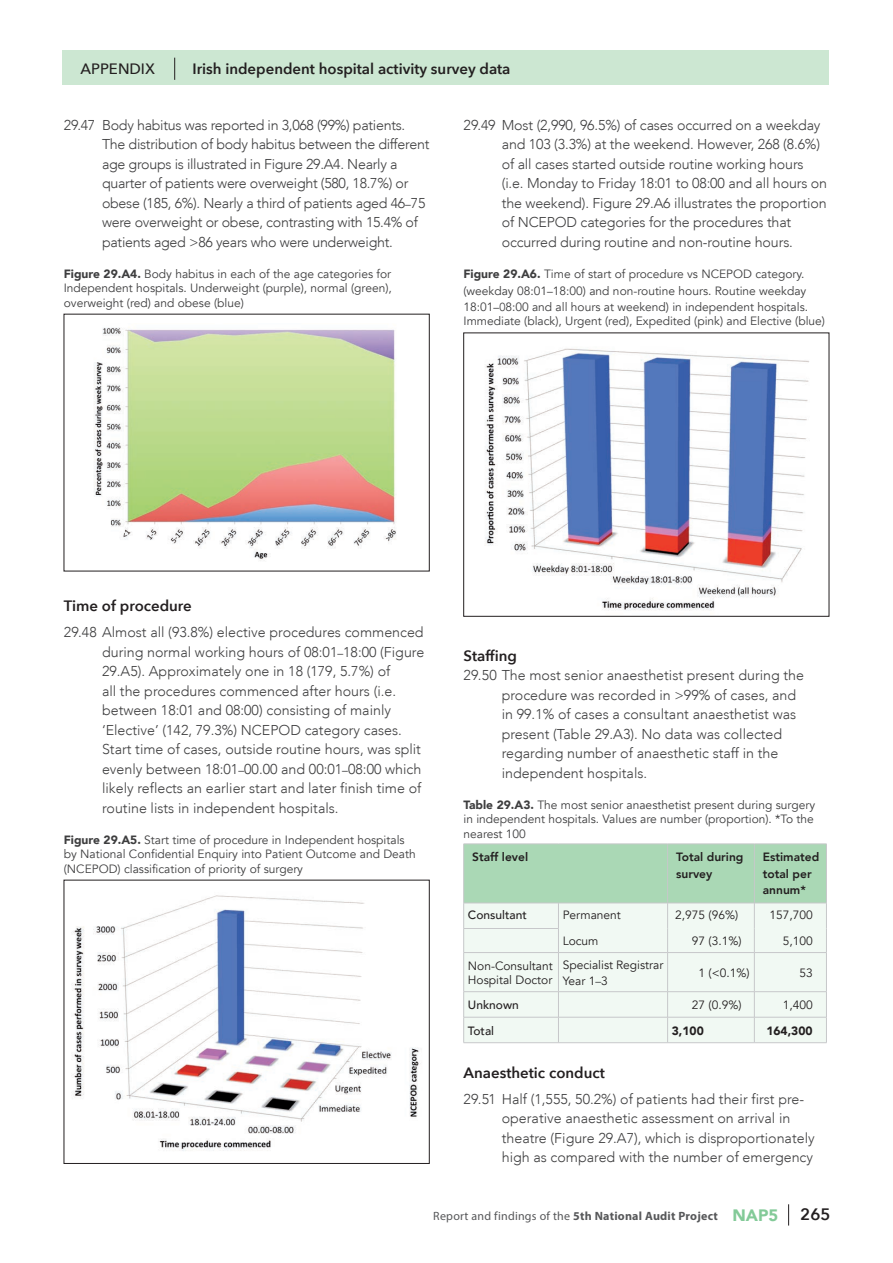
<style>
.page{position:relative;width:893px;height:1263px;background:#fff}
.page>*{position:absolute;margin:0;border:0;box-sizing:border-box;transform-origin:0 0}
.t1{font:600 16.5px "Avenir Next";color:#231f20}
.t2{font:600 15px "Avenir Next";color:#231f20}
.t3{font:500 15px "Avenir Next";color:#231f20}
.t4{font:300 14.25px/19.5px "Avenir LT";color:#3e3e3f}
.t5{font:300 14.25px/19.5px "Avenir LT";letter-spacing:-.02em;color:#3e3e3f}
.t6{font:12px/14.2px "Avenir";color:#3e3e3f}
.t7{font:12px/14.4px "Avenir";color:#231f20}
.t8{font:800 12px/16.5px "Avenir LT";color:#231f20}
.t9{font:700 12px "Myriad Pro";letter-spacing:.02em;color:#57585a}
.t10{font:500 12px "Avenir";color:#231f20}
.t11{font:900 12px "Avenir";color:#231f20}
.s1{font-size:11.7px}
.s2{font-weight:900}
.s3{font-family:"Avenir LT";font-weight:300;font-size:11.7px}
.s4{font-family:"Avenir LT";font-weight:300;font-size:11.7px;color:#3e3e3f}
.s5{font-weight:400}
.s6{font-family:"Avenir";font-weight:900;font-size:16.5px;color:#83ca98}
</style>
<div class="page">
<svg style="left:788px;top:1204px;width:1px;height:21px"></svg>
<div style="left:171px;top:50px;width:658px;height:35px;background:#cce7d2"></div>
<div style="left:62px;top:50px;width:111px;height:35px;background:#cce7d2"></div>
<svg style="left:174px;top:58px;width:1px;height:22px"></svg>
<img style="left:485px;top:348px;width:324px;height:263px">
<div style="left:464px;top:953px;width:362px;height:89px;background:#f1f9f3"></div>
<hr style="left:463px;top:952px;width:95px;height:1px;background:#c7c8ca">
<hr style="left:558px;top:952px;width:110px;height:1px;background:#c7c8ca">
<hr style="left:558px;top:953px;width:1px;height:38px;background:#c7c8ca">
<hr style="left:668px;top:952px;width:86px;height:1px;background:#c7c8ca">
<hr style="left:667px;top:953px;width:1px;height:38px;background:#c7c8ca">
<hr style="left:754px;top:952px;width:73px;height:1px;background:#c7c8ca">
<hr style="left:754px;top:953px;width:1px;height:38px;background:#c7c8ca">
<hr style="left:463px;top:991px;width:95px;height:1px;background:#c7c8ca">
<hr style="left:558px;top:991px;width:110px;height:1px;background:#c7c8ca">
<hr style="left:668px;top:991px;width:86px;height:1px;background:#c7c8ca">
<hr style="left:754px;top:991px;width:73px;height:1px;background:#c7c8ca">
<svg style="left:558px;top:992px;width:1px;height:50px"></svg>
<svg style="left:667px;top:992px;width:1px;height:50px"></svg>
<svg style="left:754px;top:992px;width:1px;height:50px"></svg>
<hr style="left:463px;top:1017px;width:95px;height:1px;background:#c7c8ca">
<hr style="left:558px;top:1017px;width:110px;height:1px;background:#c7c8ca">
<hr style="left:668px;top:1017px;width:86px;height:1px;background:#c7c8ca">
<hr style="left:754px;top:1017px;width:73px;height:1px;background:#c7c8ca">
<hr style="left:463px;top:1042px;width:95px;height:1px;background:#c7c8ca">
<hr style="left:558px;top:1042px;width:110px;height:1px;background:#c7c8ca">
<hr style="left:668px;top:1042px;width:86px;height:1px;background:#c7c8ca">
<hr style="left:754px;top:1042px;width:73px;height:1px;background:#c7c8ca">
<svg style="left:463px;top:844px;width:364px;height:108px"></svg>
<hr style="left:463px;top:953px;width:1px;height:38px;background:#c7c8ca">
<hr style="left:826px;top:953px;width:1px;height:38px;background:#c7c8ca">
<svg style="left:463px;top:992px;width:1px;height:50px"></svg>
<svg style="left:826px;top:992px;width:1px;height:50px"></svg>
<img style="left:94px;top:327px;width:302px;height:234px">
<img style="left:72px;top:895px;width:349px;height:256px">
<p class="t3" style="left:80px;top:59px;width:11px">APPENDIX</p>
<p class="t2" style="left:192px;top:59px;width:319px">Irish independent hospital activity survey data</p>
<p class="t5" style="left:102px;top:115px;width:329px;text-indent:-38px">29.47 Body habitus was reported in 3,068 (99%) patients.<br>The distribution of body habitus between the different age groups is illustrated in Figure 29.A4. Nearly a quarter of patients were overweight (580, 18.7%) or obese (185, 6%). Nearly a third of patients aged 46<span class="s1">–</span>75 were overweight or obese, contrasting with 15.4% of patients aged &gt;86 years who were underweight.</p>
<p class="t6" style="left:64px;top:267px;width:330px;text-align:justify"><span class="s2">Figure 29.A4.</span> Body habitus in each of the age categories for Independent hospitals. Underweight (purple), normal (green), overweight (red) and obese (blue)</p>
<p class="t4" style="left:502px;top:115px;width:327px;text-indent:-38px">29.49 Most (2,990, 96.5%) of cases occurred on a weekday and 103 (3.3%) at the weekend. However, 268 (8.6%) of all cases started outside routine working hours (i.e. Monday to Friday 18:01 to 08:00 and all hours on the weekend). Figure 29.A6 illustrates the proportion of NCEPOD categories for the procedures that occurred during routine and non-routine hours.</p>
<p class="t6" style="left:463px;top:266px;width:346px;line-height:16.5px"><span class="s2">Figure 29.A6.</span> Time of start of procedure vs NCEPOD category. (weekday 08:01<span class="s3">–</span>18:00) and non-routine hours. Routine weekday<br>18:01<span class="s3">–0</span>8:00 and all hours at weekend) in independent hospitals.</p>
<p class="t6" style="left:463px;top:314px;width:363px">Immediate (black), Urgent (red), Expedited (pink) and Elective (blue)</p>
<p class="t2" style="left:64px;top:597px;width:129px">Time of procedure</p>
<p class="t4" style="left:102px;top:623px;width:324px;text-indent:-38px">29.48 Almost all (93.8%) elective procedures commenced during normal working hours of 08:01<span class="s1">–</span>18:00 (Figure 29.A5). Approximately one in 18 (179, 5.7%) of<br>all the procedures commenced after hours (i.e. between 18:01 and 08:00) consisting of mainly ‘Elective’ (142, 79.3%) NCEPOD category cases.<br>Start time of cases, outside routine hours, was split evenly between 18:01<span class="s1">–</span>00.00 and 00:01<span class="s1">–</span>08:00 which likely reflects an earlier start and later finish time of routine lists in independent hospitals.</p>
<p class="t6" style="left:64px;top:833px;width:353px"><span class="s2">Figure 29.A5.</span> Start time of procedure in Independent hospitals by National Confidential Enquiry into Patient Outcome and Death (NCEPOD) classification of priority of surgery</p>
<p class="t2" style="left:463px;top:646px;width:55px">Staffing</p>
<p class="t4" style="left:502px;top:666px;width:304px;text-indent:-38px">29.50 The most senior anaesthetist present during the procedure was recorded in &gt;99% of cases, and in 99.1% of cases a consultant anaesthetist was present (Table 29.A3). No data was collected regarding number of anaesthetic staff in the independent hospitals.</p>
<p class="t6" style="left:463px;top:798px;width:353px;text-align:justify"><span class="s2">Table 29.A3.</span> The most senior anaesthetist present during surgery in independent hospitals. Values are number (proportion). *To the nearest 100</p>
<p class="t8" style="left:472px;top:849px;width:58px">Staff level</p>
<p class="t8" style="left:676px;top:849px;width:69px">Total during survey</p>
<p class="t8" style="left:763px;top:849px;width:58px">Estimated total per annum*</p>
<p class="t10" style="left:468px;top:905px;width:60px">Consultant</p>
<p class="t7" style="left:563px;top:908px;width:60px">Permanent</p>
<p class="t7" style="left:675px;top:908px;width:64px">2,975 (96%)</p>
<p class="t7" style="left:769px;top:908px;width:45px">157,700</p>
<p class="t7" style="left:563px;top:934px;width:37px">Locum</p>
<p class="t7" style="left:692px;top:934px;width:51px">97 (3.1%)</p>
<p class="t7" style="left:783px;top:934px;width:32px">5,100</p>
<p class="t7" style="left:468px;top:959px;width:86px">Non-Consultant<br>Hospital Doctor</p>
<p class="t7" style="left:563px;top:957px;width:102px;line-height:16.5px">Specialist Registrar<br>Year 1<span class="s4">–</span>3</p>
<p class="t7" style="left:698px;top:966px;width:52px">1 (&lt;0.1%)</p>
<p class="t7" style="left:800px;top:966px;width:15px">53</p>
<p class="t10" style="left:468px;top:995px;width:52px">Unknown</p>
<p class="t7" style="left:692px;top:998px;width:51px">27 (0.9%)</p>
<p class="t7" style="left:783px;top:998px;width:32px">1,400</p>
<p class="t10" style="left:468px;top:1020px;width:28px">Total</p>
<p class="t11" style="left:672px;top:1020px;width:33px">3,100</p>
<p class="t11" style="left:766px;top:1020px;width:48px">164,300</p>
<p class="t2" style="left:463px;top:1063px;width:143px">Anaesthetic conduct</p>
<p class="t4" style="left:502px;top:1089px;width:314px;text-indent:-38px">29.51 Half (1,555, 50.2%) of patients had their first pre&shy;operative anaesthetic assessment on arrival in theatre (Figure 29.A7), which is disproportionately high as compared with the number of emergency</p>
<p class="t9" style="left:433px;top:1208px;width:347px"><span class="s5">Report and findings of the</span> 5th National Audit Project <span class="s6">NAP5</span></p>
<p class="t1" style="left:800px;top:1204px;width:32px">265</p>
</div>
